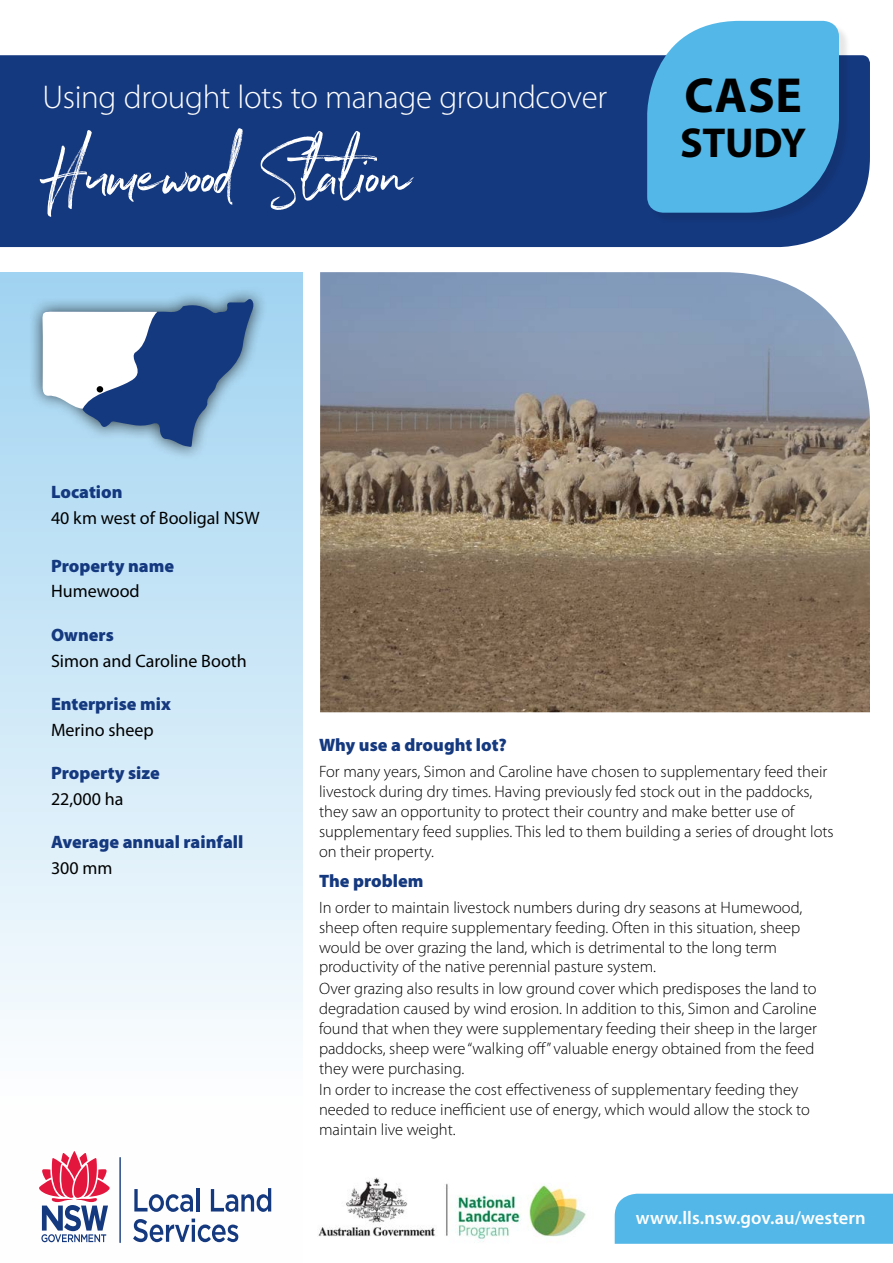
<style>
.page{position:relative;width:893px;height:1263px;background:#fff}
.page>*{position:absolute;margin:0;border:0;box-sizing:border-box;transform-origin:0 0}
.Case_study_text{font:81.45px "Northwell Alt";letter-spacing:-.02em;color:#fff}
.t1{font:700 49.5px "Myriad Pro";color:#000}
.t2{font:700 42px "Myriad Pro";letter-spacing:-.01em;color:#000}
.t3{font:300 33px "Myriad Pro";letter-spacing:-.01em;color:#fff}
.t4{font:600 18.45px "Myriad Pro";letter-spacing:.005em;color:#fff}
.Text{font:18px "Myriad Pro";color:#000}
.Text-2{font:900 18px "Myriad Pro";color:#15397f}
.CS_h1{font:900 18px "Myriad Pro";color:#15397f}
.Case_study_text-2{font:300 16.5px/19.8px "Myriad Pro";color:#000}
</style>
<div class="page">
<div style="left:0;top:272px;width:303px;height:991px;background:linear-gradient(to bottom,#a2d4f1,#fff)"></div>
<div style="left:28px;top:285px;width:240px;height:177px;background:#000;opacity:.75"></div>
<div style="left:615px;top:1194px;width:278px;height:50px;background:#53b7e8"></div>
<div style="left:0;top:55px;width:870px;height:192px;background:#15397f"></div>
<div style="left:649px;top:23px;width:201px;height:201px;background:#000;opacity:.1"></div>
<svg style="left:647px;top:21px;width:192px;height:192px;background:#55b1e2"></svg>
<img style="left:320px;top:272px;width:550px;height:440px">
<img style="left:318px;top:1177px;width:268px;height:65px">
<svg style="left:42px;top:297px;width:212px;height:151px"></svg>
<svg style="left:38px;top:1150px;width:72px;height:92px"></svg>
<hr style="left:119px;top:1157px;width:2px;height:86px;background:#15397f">
<svg style="left:134px;top:1189px;width:59px;height:23px"></svg>
<hr style="left:196px;top:1188px;width:4px;height:23px;background:#15397f">
<svg style="left:211px;top:1188px;width:60px;height:24px"></svg>
<svg style="left:133px;top:1218px;width:105px;height:24px"></svg>
<p class="t3" style="left:43px;top:77px;width:566px">Using drought lots to manage groundcover</p>
<p class="Case_study_text" style="left:47px;top:116px;width:367px">Humewood Station</p>
<p class="t1" style="left:684px;top:63px;width:119px">CASE</p>
<p class="t2" style="left:680px;top:115px;width:127px">STUDY</p>
<p class="CS_h1" style="left:51px;top:482px;width:73px">Location</p>
<p class="Text" style="left:51px;top:507px;width:210px">40 km west of Booligal NSW</p>
<p class="Text-2" style="left:51px;top:555px;width:125px">Property name</p>
<p class="Text" style="left:51px;top:580px;width:90px">Humewood</p>
<p class="Text-2" style="left:51px;top:624px;width:64px">Owners</p>
<p class="Text" style="left:51px;top:649px;width:197px">Simon and Caroline Booth</p>
<p class="Text-2" style="left:51px;top:693px;width:121px">Enterprise mix</p>
<p class="Text" style="left:51px;top:718px;width:104px">Merino sheep</p>
<p class="Text-2" style="left:51px;top:762px;width:110px">Property size</p>
<p class="Text" style="left:51px;top:787px;width:74px">22,000 ha</p>
<p class="Text-2" style="left:51px;top:831px;width:194px">Average annual rainfall</p>
<p class="Text" style="left:51px;top:856px;width:63px">300 mm</p>
<p class="CS_h1" style="left:319px;top:735px;width:189px">Why use a drought lot?</p>
<p class="Case_study_text-2" style="left:319px;top:762px;width:516px">For many years, Simon and Caroline have chosen to supplementary feed their livestock during dry times. Having previously fed stock out in the paddocks, they saw an opportunity to protect their country and make better use of supplementary feed supplies. This led to them building a series of drought lots on their property.</p>
<p class="CS_h1" style="left:319px;top:870px;width:106px">The problem</p>
<p class="Case_study_text-2" style="left:319px;top:897px;width:485px">In order to maintain livestock numbers during dry seasons at Humewood, sheep often require supplementary feeding. Often in this situation, sheep would be over grazing the land, which is detrimental to the long term productivity of the native perennial pasture system.</p>
<p class="Case_study_text-2" style="left:319px;top:979px;width:499px">Over grazing also results in low ground cover which predisposes the land to degradation caused by wind erosion. In addition to this, Simon and Caroline found that when they were supplementary feeding their sheep in the larger paddocks, sheep were “walking off” valuable energy obtained from the feed they were purchasing.</p>
<p class="Case_study_text-2" style="left:319px;top:1080px;width:492px">In order to increase the cost effectiveness of supplementary feeding they needed to reduce inefficient use of energy, which would allow the stock to maintain live weight.</p>
<p class="t4" style="left:636px;top:1206px;width:231px">www.lls.nsw.gov.au/western</p>
</div>
